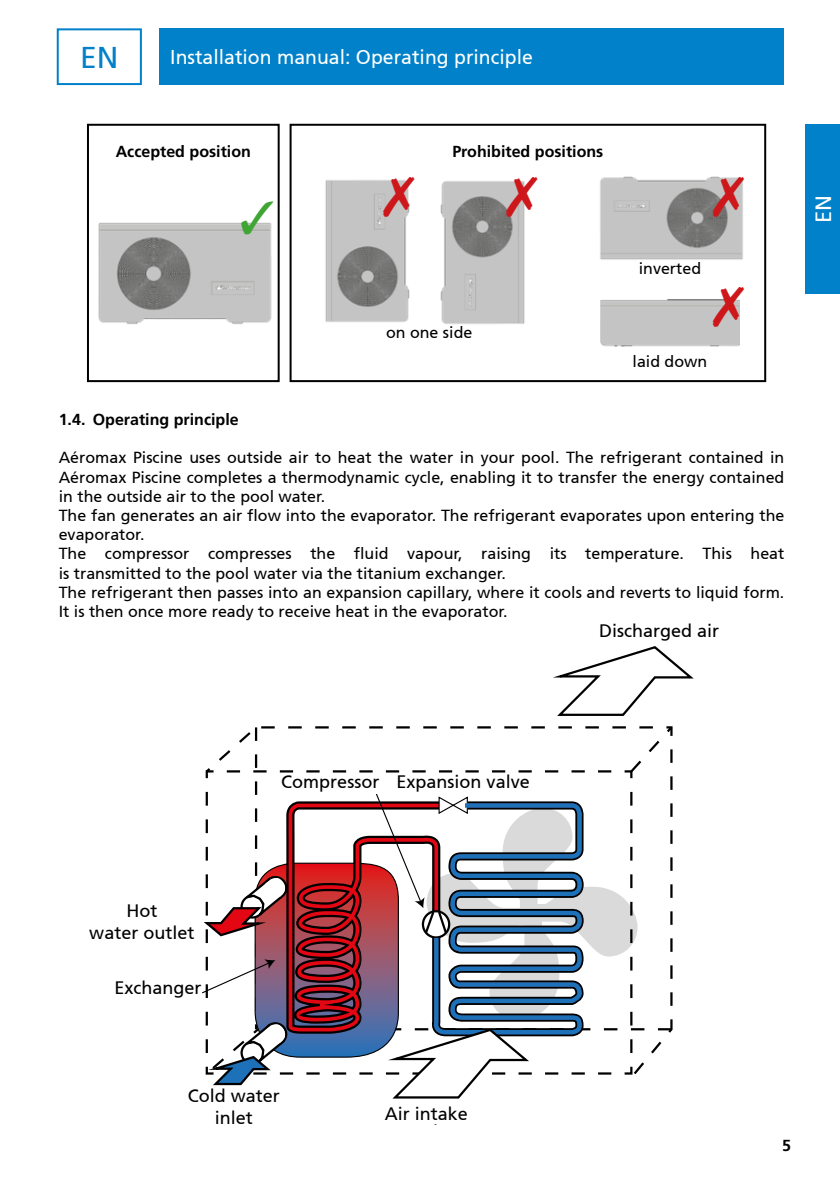
<style>
.page{position:relative;width:840px;height:1191px;background:#fff}
.page>*{position:absolute;margin:0;border:0;box-sizing:border-box;transform-origin:0 0}
.t1{font:30px "Frutiger 55 Roman";color:#0081c9}
.t2{font:22px "Frutiger 55 Roman";color:#fff}
.t3{font:20px "Frutiger 55 Roman";color:#fff}
.t4{font:18px/21.6px "Frutiger 55 Roman";color:#000;text-align:center}
.t5{font:17.4px/21px "Frutiger";color:#000;text-align:center}
.t6{font:16px/19.2px "Frutiger 55 Roman";color:#000}
.t7{font:700 16px "Frutiger LT Std";color:#000}
</style>
<div class="page">
<div style="left:57px;top:28px;width:85px;height:57px;border:2px solid #0081c9"></div>
<div style="left:805px;top:125px;width:34px;height:169px;background:#0081c9"></div>
<div style="left:159px;top:28px;width:623px;height:57px;background:#0081c9"></div>
<div style="left:87px;top:124px;width:192px;height:258px;border:2px solid #000"></div>
<div style="left:289px;top:124px;width:476px;height:258px;border:2px solid #000"></div>
<img style="left:98px;top:222px;width:174px;height:102px">
<img style="left:325px;top:180px;width:85px;height:142px">
<img style="left:440px;top:181px;width:85px;height:143px">
<img style="left:600px;top:176px;width:143px;height:84px">
<img style="left:600px;top:299px;width:138px;height:48px">
<svg style="left:553px;top:646px;width:141px;height:70px"></svg>
<svg style="left:202px;top:726px;width:471px;height:373px"></svg>
<div style="left:392px;top:774px;width:141px;height:20px;background:#fff"></div>
<div style="left:268px;top:774px;width:124px;height:20px;background:#fff"></div>
<div style="left:79px;top:903px;width:125px;height:47px;background:#fff"></div>
<div style="left:171px;top:1089px;width:125px;height:46px;background:#fff"></div>
<svg style="left:383px;top:180px;width:27px;height:37px"></svg>
<svg style="left:506px;top:181px;width:19px;height:36px"></svg>
<svg style="left:712px;top:176px;width:31px;height:41px"></svg>
<svg style="left:712px;top:299px;width:28px;height:27px"></svg>
<svg style="left:241px;top:222px;width:31px;height:13px"></svg>
<h1 class="t1" style="left:80px;top:40px;width:40px">EN</h1>
<p class="t3" style="left:170px;top:45px;width:364px">Installation manual: Operating principle</p>
<p class="t7" style="left:116px;top:142px;width:137px">Accepted position</p>
<p class="t7" style="left:452px;top:142px;width:152px">Prohibited positions</p>
<p class="t6" style="left:386px;top:323px;width:88px">on one side</p>
<p class="t6" style="left:638px;top:259px;width:64px">inverted</p>
<p class="t6" style="left:632px;top:352px;width:76px">laid down</p>
<p class="t7" style="left:59px;top:410px;width:181px">1.4. Operating principle</p>
<p class="t6" style="left:59px;top:448px;width:726px">Aéromax Piscine uses outside air to heat the water in your pool. The refrigerant contained in Aéromax Piscine completes a thermodynamic cycle, enabling it to transfer the energy contained in the outside air to the pool water.<br>The fan generates an air flow into the evaporator. The refrigerant evaporates upon entering the evaporator.<br>The compressor compresses the fluid vapour, raising its temperature. This heat is transmitted to the pool water via the titanium exchanger.<br>The refrigerant then passes into an expansion capillary, where it cools and reverts to liquid form.<br>It is then once more ready to receive heat in the evaporator.</p>
<p class="t4" style="left:598px;top:620px;width:122px">Discharged air</p>
<p class="t5" style="left:612px;top:622px;width:90px">Air refoulé</p>
<h2 class="t2" style="left:810px;top:223px;width:30px;rotate:-90deg">EN</h2>
<p class="t4" style="left:89px;top:900px;width:107px">Hot<br>water outlet</p>
<p class="t5" style="left:107px;top:902px;width:95px">Sortie<br>eau chaude</p>
<p class="t4" style="left:114px;top:977px;width:89px">Exchanger</p>
<p class="t5" style="left:111px;top:981px;width:88px">Échangeur</p>
<p class="t4" style="left:281px;top:770px;width:250px">Compressor Expansion valve</p>
<p class="t5" style="left:270px;top:773px;width:106px">Compresseur</p>
<p class="t5" style="left:409px;top:773px;width:89px">Détendeur</p>
<p class="t4" style="left:188px;top:1085px;width:94px">Cold water inlet</p>
<p class="t5" style="left:190px;top:1090px;width:86px">Entrée eau froide</p>
<p class="t4" style="left:384px;top:1103px;width:85px">Air intake</p>
<p class="t5" style="left:387px;top:1104px;width:79px">Air aspiré</p>
<p class="t7" style="left:781px;top:1136px;width:10px">5</p>
</div>
